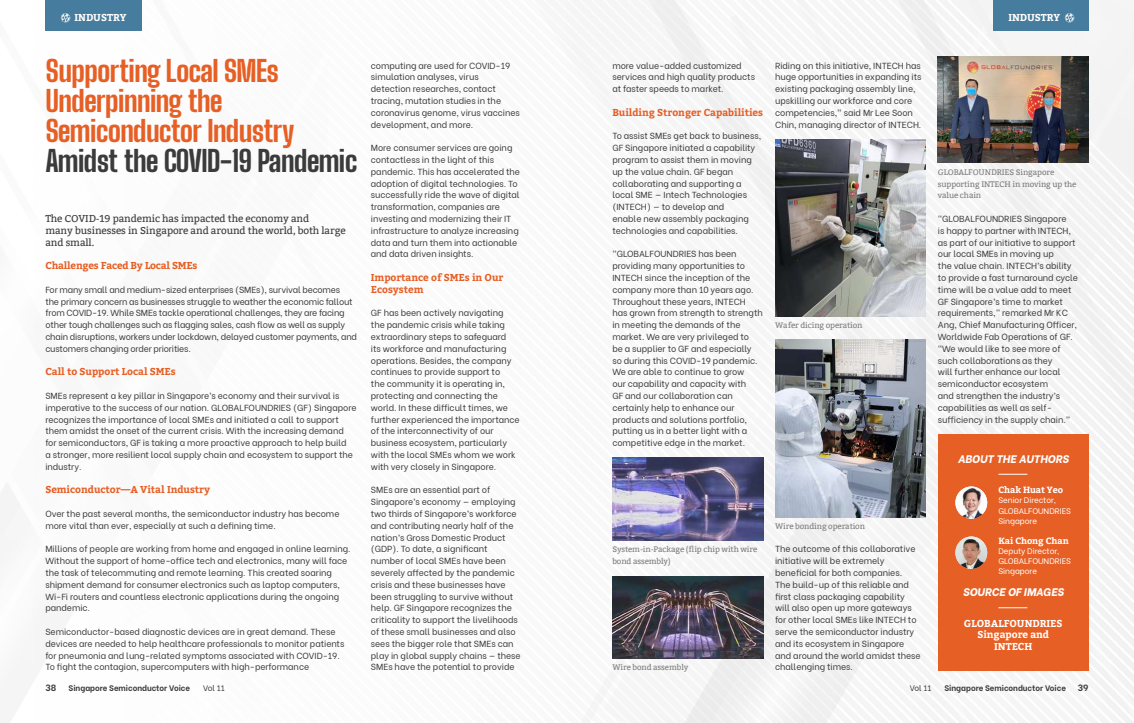
<style>
.page{position:relative;width:1134px;height:723px;background:#fff}
.page>*{position:absolute;margin:0;border:0;box-sizing:border-box;transform-origin:0 0}
.t1{font:800 29px/30px "Big Shoulders Display";letter-spacing:-.025em;color:#e65f25}
.t2{font:800 29px "Big Shoulders Display";letter-spacing:-.02em;color:#3b3b3b}
.t3{font:italic 800 11px "Be Vietnam";letter-spacing:-.005em;color:#fff}
.t4{font:700 10px/11.8px "Bitter";letter-spacing:-.005em;color:#e65f25}
.t5{font:10px/11.8px "Bitter";letter-spacing:-.01em;color:#3b3b3b}
.t6{font:700 10px/11.5px "Bitter";letter-spacing:-.005em;color:#fff;text-align:center}
.t7{font:700 9px "Bitter";letter-spacing:-.01em;color:#fff}
.t8{font:700 9px "Be Vietnam";color:#3b3b3b}
.t9{font:8.8px/11.8px "Be Vietnam";letter-spacing:-.005em;color:#3b3b3b}
.t10{font:8px/11.8px "Bitter";letter-spacing:-.015em;color:#7e7e7e}
.t11{font:8px/10px "Be Vietnam";letter-spacing:-.005em;color:#fff}
.t12{font:700 8px "Be Vietnam";letter-spacing:-.005em;color:#3b3b3b}
.t13{font:8px "Be Vietnam";letter-spacing:-.005em;color:#3b3b3b}
</style>
<div class="page">
<img style="left:0;top:0;width:1134px;height:723px">
<div style="left:938px;top:434px;width:151px;height:236px;background:#e65f25"></div>
<svg style="left:998px;top:474px;width:29px;height:1px"></svg>
<svg style="left:998px;top:607px;width:29px;height:1px"></svg>
<img style="left:955px;top:486px;width:32px;height:33px;border-radius:16px">
<img style="left:955px;top:536px;width:32px;height:33px;border-radius:16px">
<img style="left:612px;top:458px;width:151px;height:82px">
<img style="left:775px;top:139px;width:151px;height:178px">
<img style="left:775px;top:340px;width:151px;height:177px">
<img style="left:938px;top:57px;width:151px;height:106px">
<img style="left:612px;top:576px;width:151px;height:82px">
<div style="left:45px;top:0;width:97px;height:31px;background:#467c9d"></div>
<div style="left:993px;top:0;width:96px;height:31px;background:#467c9d"></div>
<svg style="left:1064px;top:13px;width:11px;height:10px"></svg>
<svg style="left:60px;top:13px;width:11px;height:10px"></svg>
<p class="t6" style="left:75px;top:12px;width:53px">INDUSTRY</p>
<p class="t6" style="left:1008px;top:12px;width:53px">INDUSTRY</p>
<h1 class="t1" style="left:45px;top:56px;width:251px">Supporting Local SMEs<br>Underpinning the<br>Semiconductor Industry</h1>
<h1 class="t2" style="left:45px;top:140px;width:314px">Amidst the COVID-19 Pandemic</h1>
<p class="t5" style="left:45px;top:213px;width:302px">The COVID-19 pandemic has impacted the economy and<br>many businesses in Singapore and around the world, both large and small.</p>
<p class="t4" style="left:45px;top:260px;width:154px">Challenges Faced By Local SMEs</p>
<p class="t9" style="left:45px;top:283px;width:313px">For many small and medium-sized enterprises (SMEs), survival becomes<br>the primary concern as businesses struggle to weather the economic fallout from COVID-19. While SMEs tackle operational challenges, they are facing other tough challenges such as flagging sales, cash flow as well as supply chain disruptions, workers under lockdown, delayed customer payments, and customers changing order priorities.</p>
<p class="t4" style="left:45px;top:366px;width:132px">Call to Support Local SMEs</p>
<p class="t9" style="left:45px;top:389px;width:313px">SMEs represent a key pillar in Singapore’s economy and their survival is imperative to the success of our nation. GLOBALFOUNDRIES (GF) Singapore recognizes the importance of local SMEs and initiated a call to support them amidst the onset of the current crisis. With the increasing demand for semiconductors, GF is taking a more proactive approach to help build<br>a stronger, more resilient local supply chain and ecosystem to support the industry.</p>
<p class="t4" style="left:45px;top:484px;width:166px">Semiconductor—A Vital Industry</p>
<p class="t9" style="left:45px;top:507px;width:296px">Over the past several months, the semiconductor industry has become more vital than ever, especially at such a defining time.</p>
<p class="t9" style="left:45px;top:542px;width:307px">Millions of people are working from home and engaged in online learning.<br>Without the support of home-office tech and electronics, many will face the task of telecommuting and remote learning. This created soaring shipment demand for consumer electronics such as laptop computers, Wi-Fi routers and countless electronic applications during the ongoing pandemic.</p>
<p class="t9" style="left:45px;top:625px;width:301px">Semiconductor-based diagnostic devices are in great demand. These devices are needed to help healthcare professionals to monitor patients for pneumonia and lung-related symptoms associated with COVID-19.<br>To fight the contagion, supercomputers with high-performance</p>
<p class="t9" style="left:775px;top:59px;width:148px">Riding on this initiative, INTECH has huge opportunities in expanding its existing packaging assembly line, upskilling our workforce and core competencies,” said Mr Lee Soon Chin, managing director of INTECH.</p>
<p class="t9" style="left:371px;top:58px;width:150px">computing are used for COVID-19 simulation analyses, virus detection researches, contact tracing, mutation studies in the coronavirus genome, virus vaccines development, and more.</p>
<p class="t9" style="left:371px;top:141px;width:151px">More consumer services are going contactless in the light of this pandemic. This has accelerated the adoption of digital technologies. To successfully ride the wave of digital transformation, companies are investing and modernizing their IT infrastructure to analyze increasing data and turn them into actionable and data driven insights.</p>
<p class="t4" style="left:371px;top:272px;width:134px">Importance of SMEs in Our<br>Ecosystem</p>
<p class="t9" style="left:371px;top:306px;width:150px">GF has been actively navigating the pandemic crisis while taking extraordinary steps to safeguard<br>its workforce and manufacturing operations. Besides, the company continues to provide support to<br>the community it is operating in, protecting and connecting the world. In these difficult times, we further experienced the importance of the interconnectivity of our business ecosystem, particularly with the local SMEs whom we work with very closely in Singapore.</p>
<p class="t9" style="left:371px;top:483px;width:151px">SMEs are an essential part of Singapore’s economy — employing two thirds of Singapore’s workforce and contributing nearly half of the nation’s Gross Domestic Product (GDP). To date, a significant number of local SMEs have been severely affected by the pandemic crisis and these businesses have been struggling to survive without help. GF Singapore recognizes the criticality to support the livelihoods of these small businesses and also sees the bigger role that SMEs can play in global supply chains — these SMEs have the potential to provide</p>
<p class="t7" style="left:998px;top:485px;width:66px">Chak Huat Yeo</p>
<p class="t9" style="left:612px;top:58px;width:144px">more value-added customized services and high quality products at faster speeds to market.</p>
<p class="t4" style="left:612px;top:106px;width:152px">Building Stronger Capabilities</p>
<p class="t9" style="left:612px;top:129px;width:150px">To assist SMEs get back to business,<br>GF Singapore initiated a capability program to assist them in moving up the value chain. GF began collaborating and supporting a local SME — Intech Technologies (INTECH) — to develop and<br>enable new assembly packaging technologies and capabilities.</p>
<p class="t9" style="left:612px;top:247px;width:152px">“GLOBALFOUNDRIES has been providing many opportunities to<br>INTECH since the inception of the company more than 10 years ago.<br>Throughout these years, INTECH has grown from strength to strength in meeting the demands of the market. We are very privileged to<br>be a supplier to GF and especially so during this COVID-19 pandemic.<br>We are able to continue to grow<br>our capability and capacity with<br>GF and our collaboration can certainly help to enhance our products and solutions portfolio, putting us in a better light with a competitive edge in the market.</p>
<p class="t10" style="left:938px;top:166px;width:140px">GLOBALFOUNDRIES Singapore supporting INTECH in moving up the value chain</p>
<p class="t9" style="left:938px;top:212px;width:142px">“GLOBALFOUNDRIES Singapore<br>is happy to partner with INTECH, as part of our initiative to support our local SMEs in moving up<br>the value chain. INTECH’s ability to provide a fast turnaround cycle time will be a value add to meet<br>GF Singapore’s time to market requirements,” remarked Mr KC<br>Ang, Chief Manufacturing Officer,<br>Worldwide Fab Operations of GF. “We would like to see more of such collaborations as they<br>will further enhance our local semiconductor ecosystem<br>and strengthen the industry’s capabilities as well as self&shy;sufficiency in the supply chain.”</p>
<p class="t10" style="left:775px;top:320px;width:89px">Wafer dicing operation</p>
<p class="t3" style="left:958px;top:450px;width:112px">ABOUT THE AUTHORS</p>
<p class="t11" style="left:998px;top:495px;width:74px">Senior Director,<br>GLOBALFOUNDRIES<br>Singapore</p>
<p class="t7" style="left:998px;top:535px;width:72px">Kai Chong Chan</p>
<p class="t11" style="left:998px;top:545px;width:74px">Deputy Director,<br>GLOBALFOUNDRIES<br>Singapore</p>
<p class="t10" style="left:775px;top:520px;width:91px">Wire bonding operation</p>
<p class="t9" style="left:775px;top:542px;width:147px">The outcome of this collaborative initiative will be extremely beneficial for both companies.<br>The build-up of this reliable and first class packaging capability will also open up more gateways for other local SMEs like INTECH to serve the semiconductor industry and its ecosystem in Singapore and around the world amidst these challenging times.</p>
<p class="t10" style="left:612px;top:544px;width:147px">System-in-Package (flip chip with wire bond assembly)</p>
<p class="t3" style="left:963px;top:583px;width:103px">SOURCE OF IMAGES</p>
<p class="t6" style="left:964px;top:617px;width:100px">GLOBALFOUNDRIES<br>Singapore and<br>INTECH</p>
<p class="t10" style="left:612px;top:662px;width:78px">Wire bond assembly</p>
<p class="t8" style="left:45px;top:680px;width:12px">38</p>
<p class="t12" style="left:69px;top:682px;width:123px">Singapore Semiconductor Voice</p>
<p class="t13" style="left:203px;top:682px;width:23px">Vol 11</p>
<p class="t13" style="left:910px;top:682px;width:23px">Vol 11</p>
<p class="t12" style="left:944px;top:682px;width:123px">Singapore Semiconductor Voice</p>
<p class="t8" style="left:1078px;top:680px;width:12px">39</p>
</div>
